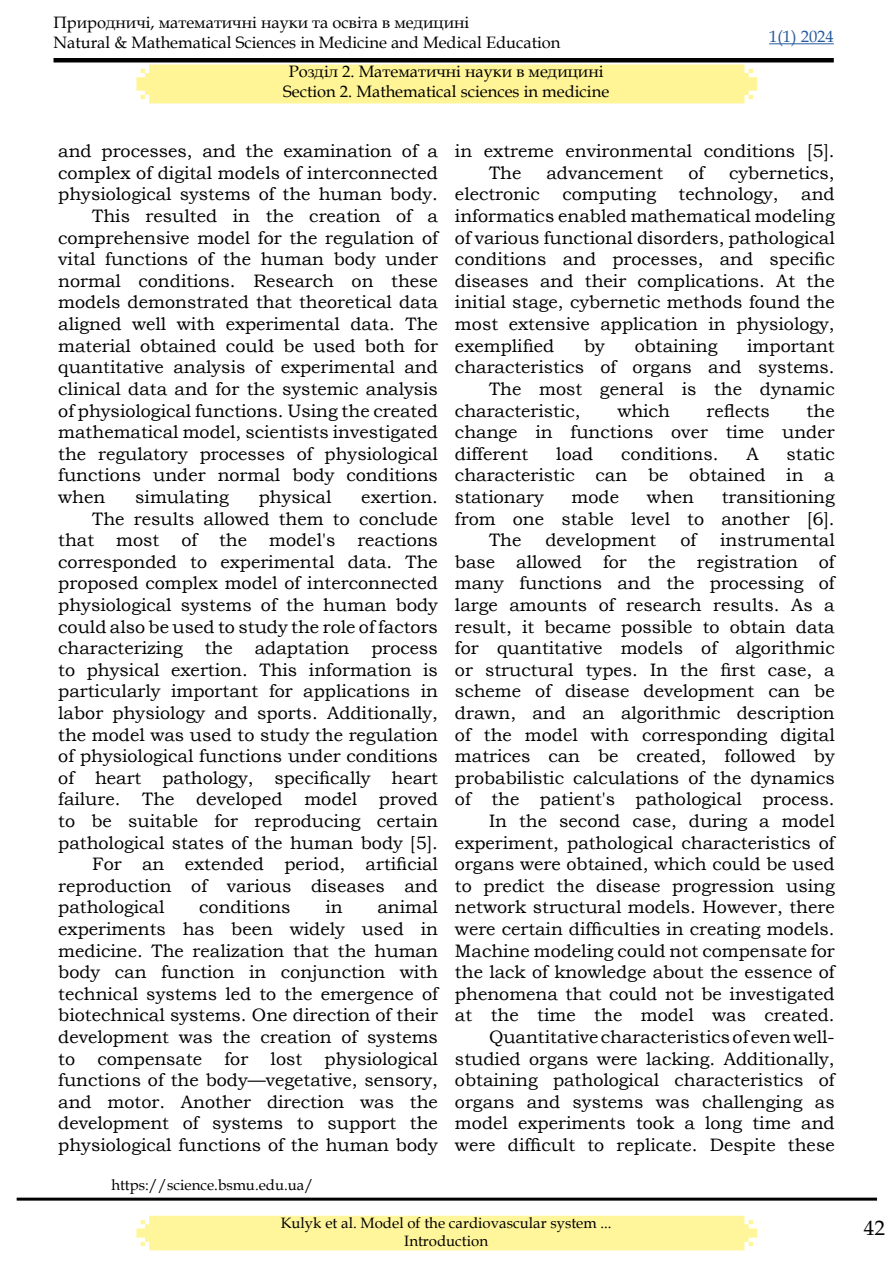
<style>
.page{position:relative;width:893px;height:1263px;background:#fff}
.page>*{position:absolute;margin:0;border:0;box-sizing:border-box;transform-origin:0 0}
.t1{font:21px "Book Antiqua";color:#000}
.t2{font:18px/21.6px "Bookman Old Style";color:#000;text-align:justify}
.t3{font:16.5px/19.8px "Book Antiqua";color:#000;text-align:center}
.t4{font:16.5px "Book Antiqua";color:#275b9b}
.t5{font:15px/18px "Book Antiqua";color:#000;text-align:center}
</style>
<div class="page">
<hr style="left:17px;top:1197px;width:860px;height:3px;background:#000">
<div style="left:136px;top:64px;width:621px;height:39px;background:#fff596"></div>
<hr style="left:54px;top:58px;width:780px;height:4px;background:#000">
<div style="left:136px;top:1216px;width:621px;height:34px;background:#fff69b"></div>
<hr style="left:769px;top:43px;width:65px;height:1px;background:#275b9b">
<p class="t3" style="left:53px;top:12px;width:508px;text-align:left">Природничі, математичні науки та освіта в медицині<br>Natural &amp; Mathematical Sciences in Medicine and Medical Education</p>
<p class="t3" style="left:283px;top:61px;width:328px">Розділ 2. Математичні науки в медицині<br>Section 2. Mathematical sciences in medicine</p>
<p class="t4" style="left:769px;top:25px;width:66px">1(1) 2024</p>
<p class="t2" style="left:58px;top:140px;width:381px">and processes, and the examination of a</p>
<p class="t2" style="left:58px;top:162px;width:381px">complex of digital models of interconnected</p>
<p class="t2" style="left:58px;top:184px;width:381px">physiological systems of the human body.</p>
<p class="t2" style="left:92px;top:205px;width:347px">This resulted in the creation of a</p>
<p class="t2" style="left:58px;top:227px;width:381px">comprehensive model for the regulation of</p>
<p class="t2" style="left:58px;top:248px;width:381px">vital functions of the human body under</p>
<p class="t2" style="left:58px;top:270px;width:381px">normal conditions. Research on these</p>
<p class="t2" style="left:58px;top:292px;width:381px">models demonstrated that theoretical data</p>
<p class="t2" style="left:58px;top:313px;width:381px">aligned well with experimental data. The</p>
<p class="t2" style="left:58px;top:335px;width:381px">material obtained could be used both for</p>
<p class="t2" style="left:58px;top:356px;width:381px">quantitative analysis of experimental and</p>
<p class="t2" style="left:58px;top:378px;width:381px">clinical data and for the systemic analysis</p>
<p class="t2" style="left:58px;top:400px;width:381px">of physiological functions. Using the created</p>
<p class="t2" style="left:58px;top:421px;width:381px">mathematical model, scientists investigated</p>
<p class="t2" style="left:58px;top:443px;width:381px">the regulatory processes of physiological</p>
<p class="t2" style="left:58px;top:464px;width:381px">functions under normal body conditions</p>
<p class="t2" style="left:58px;top:486px;width:49px">when</p>
<p class="t2" style="left:135px;top:486px;width:95px">simulating</p>
<p class="t2" style="left:259px;top:486px;width:74px">physical</p>
<p class="t2" style="left:361px;top:486px;width:78px">exertion.</p>
<p class="t2" style="left:92px;top:508px;width:347px">The results allowed them to conclude</p>
<p class="t2" style="left:58px;top:529px;width:381px">that most of the model's reactions</p>
<p class="t2" style="left:58px;top:551px;width:381px">corresponded to experimental data. The</p>
<p class="t2" style="left:58px;top:572px;width:381px">proposed complex model of interconnected</p>
<p class="t2" style="left:58px;top:594px;width:381px">physiological systems of the human body</p>
<p class="t2" style="left:58px;top:616px;width:381px">could also be used to study the role of factors</p>
<p class="t2" style="left:58px;top:637px;width:381px">characterizing the adaptation process</p>
<p class="t2" style="left:58px;top:659px;width:381px">to physical exertion. This information is</p>
<p class="t2" style="left:58px;top:680px;width:381px">particularly important for applications in</p>
<p class="t2" style="left:58px;top:702px;width:381px">labor physiology and sports. Additionally,</p>
<p class="t2" style="left:58px;top:724px;width:381px">the model was used to study the regulation</p>
<p class="t2" style="left:58px;top:745px;width:381px">of physiological functions under conditions</p>
<p class="t2" style="left:58px;top:767px;width:381px">of heart pathology, specifically heart</p>
<p class="t2" style="left:58px;top:788px;width:381px">failure. The developed model proved</p>
<p class="t2" style="left:58px;top:810px;width:381px">to be suitable for reproducing certain</p>
<p class="t2" style="left:58px;top:832px;width:381px">pathological states of the human body [5].</p>
<p class="t2" style="left:92px;top:853px;width:347px">For an extended period, artificial</p>
<p class="t2" style="left:58px;top:875px;width:381px">reproduction of various diseases and</p>
<p class="t2" style="left:58px;top:896px;width:108px">pathological</p>
<p class="t2" style="left:199px;top:896px;width:93px">conditions</p>
<p class="t2" style="left:325px;top:896px;width:19px">in</p>
<p class="t2" style="left:58px;top:896px;width:381px;text-indent:319px">animal experiments has been widely used in medicine. The realization that the human body can function in conjunction with technical systems led to the emergence of biotechnical systems. One direction of their development was the creation of systems to compensate for lost physiological functions of the body—vegetative, sensory, and motor. Another direction was the development of systems to support the physiological functions of the human body</p>
<p class="t5" style="left:111px;top:1176px;width:204px">https://science.bsmu.edu.ua/</p>
<p class="t2" style="left:489px;top:140px;width:347px;text-indent:-34px">in extreme environmental conditions [5].<br>The</p>
<p class="t2" style="left:546px;top:162px;width:118px">advancement</p>
<p class="t2" style="left:688px;top:162px;width:17px">of</p>
<p class="t2" style="left:729px;top:162px;width:107px">cybernetics,</p>
<p class="t2" style="left:455px;top:184px;width:381px;text-indent:346px">and informatics enabled mathematical modeling of various functional disorders, pathological conditions and processes, and specific diseases and their complications. At the initial stage, cybernetic methods found the most extensive application in physiology, exemplified</p>
<p class="t2" style="left:455px;top:184px;width:86px">electronic</p>
<p class="t2" style="left:562px;top:184px;width:95px">computing</p>
<p class="t2" style="left:679px;top:184px;width:102px">technology,</p>
<p class="t2" style="left:584px;top:335px;width:22px">by</p>
<p class="t2" style="left:635px;top:335px;width:84px">obtaining</p>
<p class="t2" style="left:747px;top:335px;width:89px">important</p>
<p class="t2" style="left:455px;top:356px;width:381px">characteristics of organs and systems.</p>
<p class="t2" style="left:489px;top:378px;width:347px">The most general is the dynamic</p>
<p class="t2" style="left:455px;top:400px;width:127px">characteristic,</p>
<p class="t2" style="left:617px;top:400px;width:54px">which</p>
<p class="t2" style="left:707px;top:400px;width:65px">reflects</p>
<p class="t2" style="left:455px;top:400px;width:381px;text-indent:352px">the change in functions over time under different</p>
<p class="t2" style="left:556px;top:443px;width:39px">load</p>
<p class="t2" style="left:621px;top:443px;width:99px">conditions.</p>
<p class="t2" style="left:746px;top:443px;width:14px">A</p>
<p class="t2" style="left:455px;top:443px;width:381px;text-indent:331px">static characteristic can be obtained in a stationary</p>
<p class="t2" style="left:572px;top:486px;width:49px">mode</p>
<p class="t2" style="left:647px;top:486px;width:49px">when</p>
<p class="t2" style="left:722px;top:486px;width:115px">transitioning</p>
<p class="t2" style="left:455px;top:508px;width:381px">from one stable level to another [6].</p>
<p class="t2" style="left:489px;top:529px;width:34px">The</p>
<p class="t2" style="left:545px;top:529px;width:112px">development</p>
<p class="t2" style="left:680px;top:529px;width:17px">of</p>
<p class="t2" style="left:455px;top:529px;width:381px;text-align:right">instrumental<br>base allowed for the registration of many functions and the processing of large amounts of research results. As a result, it became possible to obtain data for quantitative models of algorithmic or structural types. In the first case, a scheme of disease development can be drawn, and an algorithmic description of the model with corresponding digital matrices can be created, followed by probabilistic calculations of the dynamics of the patient's pathological process.<br>In the second case, during a model experiment, pathological characteristics of organs were obtained, which could be used to predict the disease progression using network structural models. However, there were certain difficulties in creating models.<br>Machine modeling could not compensate for the lack of knowledge about the essence of phenomena that could not be investigated at the time the model was created.<br>Quantitative characteristics of even well&shy;studied organs were lacking. Additionally, obtaining pathological characteristics of organs and systems was challenging as model experiments took a long time and were difficult to replicate. Despite these</p>
<p class="t5" style="left:281px;top:1214px;width:333px">Kulyk et al. Model of the cardiovascular system ...<br>Introduction</p>
<p class="t1" style="left:864px;top:1213px;width:22px">42</p>
</div>
